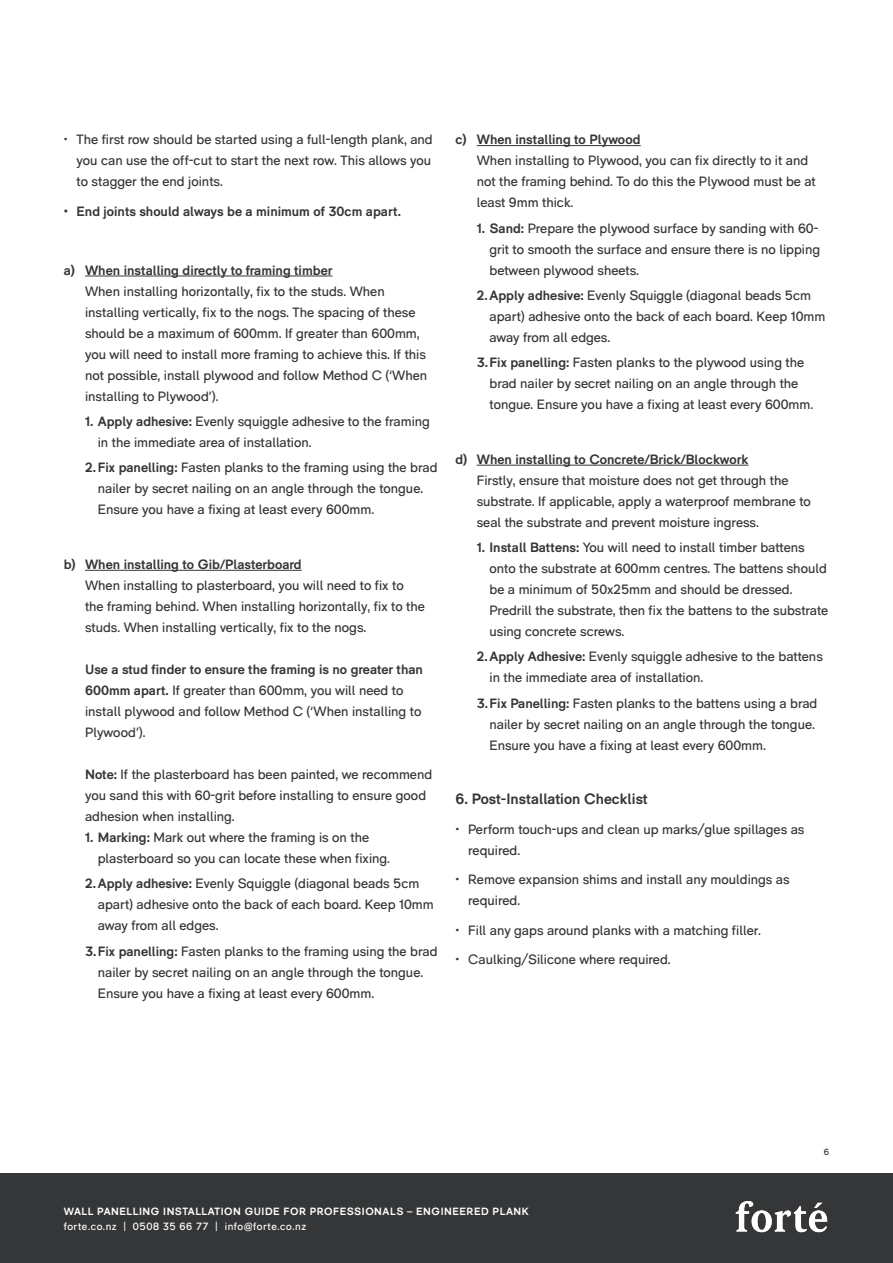
<style>
.page{position:relative;width:893px;height:1263px;background:#fff}
.page>*{position:absolute;margin:0;border:0;box-sizing:border-box;transform-origin:0 0}
.t1{font:700 15px "RM Pro";color:#343638}
.t2{font:13.5px/21px "RM Pro";color:#343638}
.t3{font:700 13.5px "RM Pro";color:#343638}
.t4{font:700 10.5px "RM Pro";letter-spacing:.05em;color:#fff}
.t5{font:10.5px "RM Pro";letter-spacing:.05em;color:#fff}
.t6{font:9px "RM Pro";color:#343638}
.s1{font-weight:700}
</style>
<div class="page">
<div style="left:0;top:1173px;width:893px;height:90px;background:#343638"></div>
<img style="left:735px;top:1201px;width:93px;height:32px">
<hr style="left:85px;top:276px;width:247px;height:1px;background:#343638">
<hr style="left:85px;top:570px;width:217px;height:1px;background:#343638">
<hr style="left:477px;top:145px;width:164px;height:1px;background:#343638">
<hr style="left:477px;top:465px;width:271px;height:1px;background:#343638">
<p class="t2" style="left:77px;top:129px;width:358px;text-align:justify;text-indent:-13px">• The first row should be started using a full-length plank, and you can use the off-cut to start the next row. This allows you to stagger the end joints.</p>
<p class="t3" style="left:64px;top:203px;width:339px">• End joints should always be a minimum of 30cm apart.</p>
<p class="t2" style="left:85px;top:260px;width:344px;text-indent:-21px"><span class="s1">a) When installing directly to framing timber<br></span>When installing horizontally, fix to the studs. When installing vertically, fix to the nogs. The spacing of these should be a maximum of 600mm. If greater than 600mm, you will need to install more framing to achieve this. If this not possible, install plywood and follow Method C (‘When installing to Plywood’).</p>
<p class="t2" style="left:98px;top:411px;width:334px;text-indent:-13px"><span class="s1">1. Apply adhesive:</span> Evenly squiggle adhesive to the framing in the immediate area of installation.</p>
<p class="t2" style="left:98px;top:457px;width:341px;text-indent:-13px"><span class="s1">2.Fix panelling:</span> Fasten planks to the framing using the brad nailer by secret nailing on an angle through the tongue.<br>Ensure you have a fixing at least every 600mm.</p>
<p class="t2" style="left:85px;top:554px;width:341px;text-indent:-21px"><span class="s1">b) When installing to Gib/Plasterboard<br></span>When installing to plasterboard, you will need to fix to the framing behind. When installing horizontally, fix to the studs. When installing vertically, fix to the nogs.</p>
<p class="t2" style="left:85px;top:659px;width:339px"><span class="s1">Use a stud finder to ensure the framing is no greater than 600mm apart.</span> If greater than 600mm, you will need to install plywood and follow Method C (‘When installing to Plywood’).</p>
<p class="t2" style="left:85px;top:764px;width:349px"><span class="s1">Note:</span> If the plasterboard has been painted, we recommend you sand this with 60-grit before installing to ensure good adhesion when installing.</p>
<p class="t2" style="left:98px;top:827px;width:294px;text-indent:-13px"><span class="s1">1. Marking:</span> Mark out where the framing is on the plasterboard so you can locate these when fixing.</p>
<p class="t2" style="left:98px;top:873px;width:337px;text-indent:-13px"><span class="s1">2.Apply adhesive:</span> Evenly Squiggle (diagonal beads 5cm apart) adhesive onto the back of each board. Keep 10mm away from all edges.</p>
<p class="t2" style="left:98px;top:940px;width:341px;text-indent:-13px"><span class="s1">3.Fix panelling:</span> Fasten planks to the framing using the brad nailer by secret nailing on an angle through the tongue.<br>Ensure you have a fixing at least every 600mm.</p>
<p class="t2" style="left:477px;top:129px;width:340px;text-indent:-21px"><span class="s1">c) When installing to Plywood<br></span>When installing to Plywood, you can fix directly to it and not the framing behind. To do this the Plywood must be at least 9mm thick.</p>
<p class="t2" style="left:489px;top:218px;width:332px;text-indent:-13px"><span class="s1">1. Sand:</span> Prepare the plywood surface by sanding with 60- grit to smooth the surface and ensure there is no lipping between plywood sheets.</p>
<p class="t2" style="left:489px;top:285px;width:337px;text-indent:-13px"><span class="s1">2.Apply adhesive:</span> Evenly Squiggle (diagonal beads 5cm apart) adhesive onto the back of each board. Keep 10mm away from all edges.</p>
<p class="t2" style="left:489px;top:352px;width:325px;text-indent:-13px"><span class="s1">3.Fix panelling:</span> Fasten planks to the plywood using the brad nailer by secret nailing on an angle through the tongue. Ensure you have a fixing at least every 600mm.</p>
<p class="t2" style="left:477px;top:449px;width:336px;text-indent:-21px"><span class="s1">d) When installing to Concrete/Brick/Blockwork<br></span>Firstly, ensure that moisture does not get through the substrate. If applicable, apply a waterproof membrane to seal the substrate and prevent moisture ingress.</p>
<p class="t2" style="left:489px;top:537px;width:340px;text-indent:-13px"><span class="s1">1. Install Battens:</span> You will need to install timber battens onto the substrate at 600mm centres. The battens should be a minimum of 50x25mm and should be dressed.<br>Predrill the substrate, then fix the battens to the substrate using concrete screws.</p>
<p class="t2" style="left:489px;top:646px;width:335px;text-indent:-13px"><span class="s1">2.Apply Adhesive:</span> Evenly squiggle adhesive to the battens in the immediate area of installation.</p>
<p class="t2" style="left:489px;top:693px;width:329px;text-indent:-13px"><span class="s1">3.Fix Panelling:</span> Fasten planks to the battens using a brad nailer by secret nailing on an angle through the tongue.<br>Ensure you have a fixing at least every 600mm.</p>
<p class="t1" style="left:455px;top:790px;width:194px">6. Post-Installation Checklist</p>
<p class="t2" style="left:468px;top:819px;width:338px;text-indent:-13px">• Perform touch-ups and clean up marks/glue spillages as required.</p>
<p class="t2" style="left:468px;top:869px;width:323px;text-indent:-13px">• Remove expansion shims and install any mouldings as required.</p>
<p class="t2" style="left:455px;top:920px;width:307px">• Fill any gaps around planks with a matching filler.</p>
<p class="t2" style="left:455px;top:949px;width:217px">• Caulking/Silicone where required.</p>
<p class="t6" style="left:824px;top:1146px;width:7px">6</p>
<p class="t4" style="left:64px;top:1204px;width:466px">WALL PANELLING INSTALLATION GUIDE FOR PROFESSIONALS – ENGINEERED PLANK</p>
<p class="t5" style="left:64px;top:1219px;width:244px">forte.co.nz | 0508 35 66 77 | info@forte.co.nz</p>
</div>
